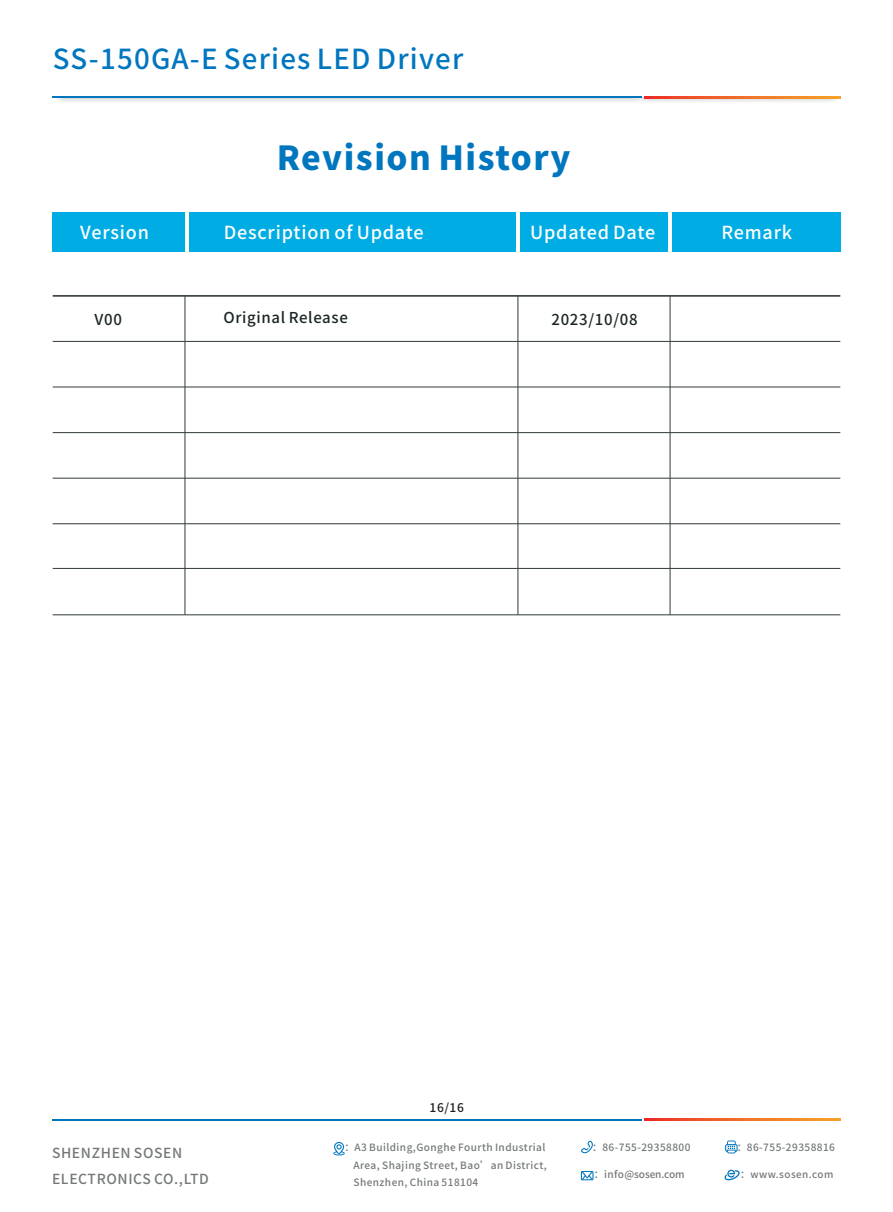
<style>
.page{position:relative;width:893px;height:1212px;background:#fff}
.page>*{position:absolute;margin:0;border:0;box-sizing:border-box;transform-origin:0 0}
.t1{font:700 33.15px "Source Han Sans CN";letter-spacing:.045em;color:#0076bf}
.t2{font:27.6px "Source Han Sans CN";letter-spacing:.045em;color:#0076bf}
.t3{font:18px "Source Han Sans CN";letter-spacing:.045em;color:#fff}
.t4{font:15px "Source Han Sans CN";letter-spacing:.045em;color:#1c2626}
.t5{font:13.8px/26.2px "Source Han Sans CN";letter-spacing:.045em;color:#747879}
.t6{font:500 12px "Source Han Sans CN";color:#231f20}
.t7{font:10.05px/17.5px "Source Han Sans CN";letter-spacing:.045em;color:#747879}
.t8{font:10.05px "Source Han Sans CN";letter-spacing:-.01em;color:#747879}
.t9{font:9.9px "Source Han Sans CN";letter-spacing:.045em;color:#747879}
</style>
<div class="page">
<img style="left:58px;top:98px;width:782px;height:4px">
<hr style="left:53px;top:97px;width:589px;height:1px;background:#0076bf">
<svg style="left:644px;top:97px;width:196px;height:1px"></svg>
<hr style="left:53px;top:295px;width:787px;height:2px;background:#3c4444">
<hr style="left:53px;top:341px;width:787px;height:1px;background:#3c4444">
<hr style="left:53px;top:386px;width:787px;height:1px;background:#3c4444">
<hr style="left:53px;top:432px;width:787px;height:1px;background:#3c4444">
<hr style="left:53px;top:478px;width:787px;height:1px;background:#3c4444">
<hr style="left:53px;top:523px;width:787px;height:1px;background:#3c4444">
<hr style="left:184px;top:296px;width:1px;height:319px;background:#3c4444">
<hr style="left:517px;top:296px;width:1px;height:319px;background:#3c4444">
<hr style="left:669px;top:296px;width:2px;height:319px;background:#3c4444">
<svg style="left:333px;top:1142px;width:12px;height:13px"></svg>
<svg style="left:581px;top:1140px;width:12px;height:13px"></svg>
<svg style="left:725px;top:1140px;width:13px;height:13px"></svg>
<svg style="left:724px;top:1170px;width:16px;height:10px"></svg>
<svg style="left:581px;top:1171px;width:12px;height:9px"></svg>
<hr style="left:53px;top:1119px;width:589px;height:1px;background:#0076bf">
<svg style="left:644px;top:1119px;width:196px;height:1px"></svg>
<div style="left:53px;top:213px;width:132px;height:39px;background:#00ace4"></div>
<div style="left:189px;top:213px;width:327px;height:39px;background:#00ace4"></div>
<div style="left:520px;top:213px;width:148px;height:39px;background:#00ace4"></div>
<div style="left:672px;top:213px;width:168px;height:39px;background:#00ace4"></div>
<hr style="left:53px;top:568px;width:787px;height:1px;background:#3c4444">
<hr style="left:53px;top:614px;width:787px;height:1px;background:#3c4444">
<h2 class="t2" style="left:53px;top:45px;width:412px">SS-150GA-E Series LED Driver</h2>
<h1 class="t1" style="left:277px;top:141px;width:295px">Revision History</h1>
<h3 class="t3" style="left:80px;top:223px;width:70px">Version</h3>
<h3 class="t3" style="left:224px;top:223px;width:201px">Description of Update</h3>
<h3 class="t3" style="left:530px;top:223px;width:127px">Updated Date</h3>
<h3 class="t3" style="left:721px;top:223px;width:72px">Remark</h3>
<h3 class="t4" style="left:95px;top:311px;width:29px">V00</h3>
<h3 class="t4" style="left:223px;top:310px;width:126px">Original Release</h3>
<h3 class="t4" style="left:551px;top:312px;width:88px">2023/10/08</h3>
<h3 class="t5" style="left:52px;top:1140px;width:158px">SHENZHEN SOSEN<br>ELECTRONICS CO.,LTD</h3>
<p class="t6" style="left:430px;top:1101px;width:36px">16/16</p>
<p class="t7" style="left:353px;top:1138px;width:195px;text-indent:-9px">：A3 Building,Gonghe Fourth Industrial<br>Area, Shajing Street, Bao’an District,<br>Shenzhen, China 518104</p>
<p class="t7" style="left:592px;top:1138px;width:100px">：86-755-29358800</p>
<p class="t7" style="left:737px;top:1138px;width:100px">：86-755-29358816</p>
<p class="t8" style="left:594px;top:1169px;width:92px">：info@sosen.com</p>
<p class="t9" style="left:740px;top:1169px;width:95px">：www.sosen.com</p>
</div>
